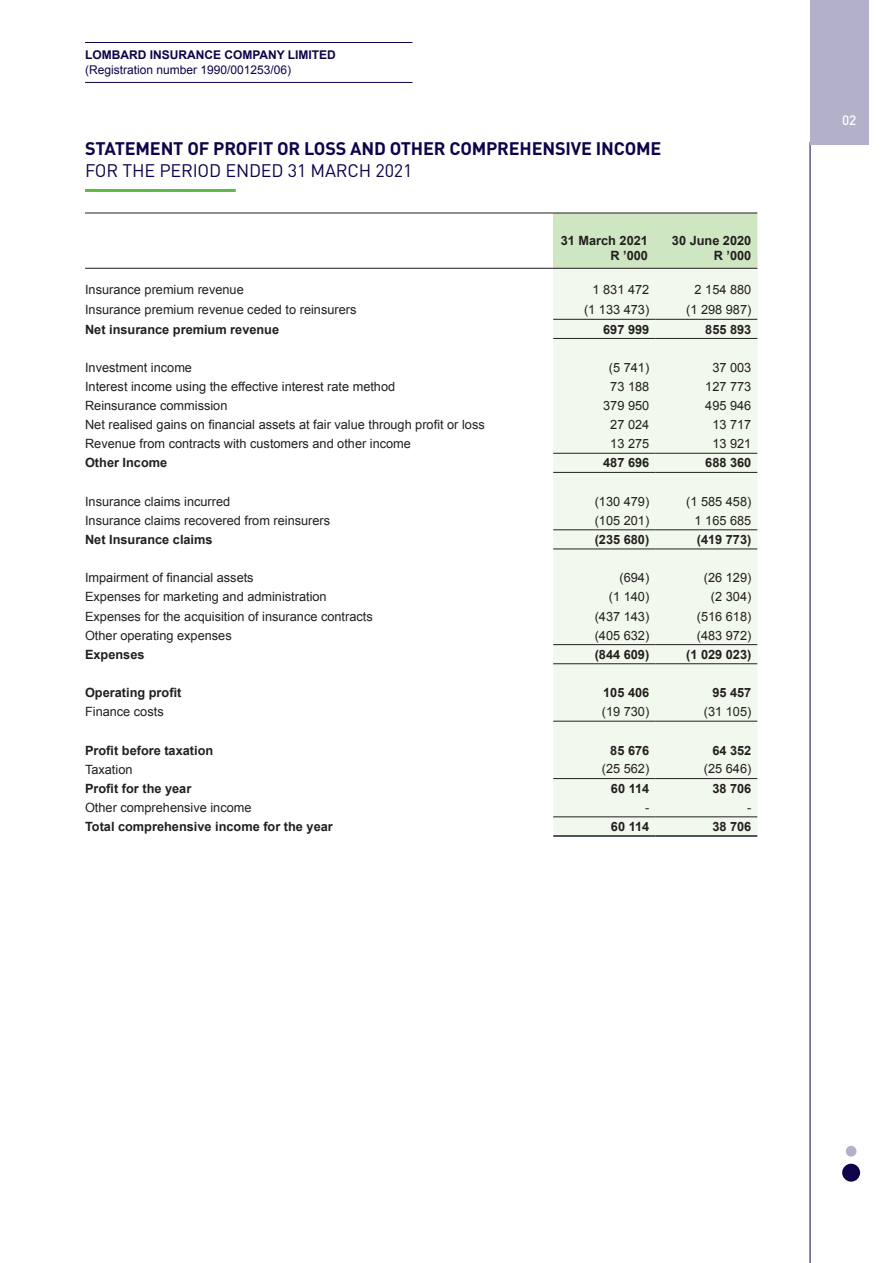
<style>
.page{position:relative;width:893px;height:1263px;background:#fff}
.page>*{position:absolute;margin:0;border:0;box-sizing:border-box;transform-origin:0 0}
.t1{font:700 18px "DIN";letter-spacing:-.01em;color:#0d0449}
.t2{font:18px "DIN";letter-spacing:-.01em;color:#0d0449}
.t3{font:500 13.5px "DIN";color:#fff}
.Body_Text{font:12.75px "Arial";color:#231f20}
.Body_Text-2{font:700 12.75px "Arial";color:#231f20}
.Body_Text-3{font:12px "Arial";color:#0d0449}
.Body_Text-4{font:700 12px "Arial";color:#0d0449}
</style>
<div class="page">
<hr style="left:810px;top:142px;width:1px;height:1121px;background:#0d0449">
<div style="left:810px;top:0;width:58px;height:145px;background:#b3b0c9"></div>
<div style="left:553px;top:256px;width:204px;height:85px;background:#f1f8ed"></div>
<hr style="left:85px;top:42px;width:327px;height:1px;background:#0d0449">
<hr style="left:85px;top:82px;width:327px;height:1px;background:#0d0449">
<hr style="left:85px;top:189px;width:151px;height:3px;background:#60bb46">
<div style="left:553px;top:214px;width:204px;height:54px;background:#cee6c1"></div>
<hr style="left:85px;top:213px;width:468px;height:1px;background:#231f20">
<hr style="left:553px;top:213px;width:101px;height:1px;background:#231f20">
<hr style="left:654px;top:213px;width:103px;height:1px;background:#231f20">
<hr style="left:85px;top:268px;width:468px;height:1px;background:#231f20">
<hr style="left:553px;top:268px;width:101px;height:1px;background:#231f20">
<hr style="left:654px;top:268px;width:103px;height:1px;background:#231f20">
<div style="left:553px;top:318px;width:204px;height:517px;background:#f1f8ed"></div>
<hr style="left:553px;top:319px;width:102px;height:1px;background:#231f20">
<hr style="left:655px;top:319px;width:102px;height:1px;background:#231f20">
<hr style="left:553px;top:338px;width:102px;height:1px;background:#231f20">
<hr style="left:655px;top:338px;width:102px;height:1px;background:#231f20">
<hr style="left:553px;top:453px;width:102px;height:1px;background:#231f20">
<hr style="left:655px;top:453px;width:102px;height:1px;background:#231f20">
<hr style="left:553px;top:472px;width:102px;height:1px;background:#231f20">
<hr style="left:655px;top:472px;width:102px;height:1px;background:#231f20">
<hr style="left:553px;top:529px;width:102px;height:1px;background:#231f20">
<hr style="left:655px;top:529px;width:102px;height:1px;background:#231f20">
<hr style="left:553px;top:549px;width:102px;height:1px;background:#231f20">
<hr style="left:655px;top:549px;width:102px;height:1px;background:#231f20">
<hr style="left:553px;top:644px;width:102px;height:1px;background:#231f20">
<hr style="left:655px;top:644px;width:102px;height:1px;background:#231f20">
<hr style="left:553px;top:663px;width:102px;height:1px;background:#231f20">
<hr style="left:655px;top:663px;width:102px;height:1px;background:#231f20">
<hr style="left:553px;top:778px;width:102px;height:1px;background:#231f20">
<hr style="left:655px;top:778px;width:102px;height:1px;background:#231f20">
<hr style="left:553px;top:816px;width:102px;height:1px;background:#231f20">
<hr style="left:655px;top:816px;width:102px;height:1px;background:#231f20">
<hr style="left:553px;top:721px;width:102px;height:1px;background:#231f20">
<hr style="left:655px;top:721px;width:102px;height:1px;background:#231f20">
<hr style="left:553px;top:835px;width:102px;height:2px;background:#231f20">
<hr style="left:655px;top:835px;width:102px;height:2px;background:#231f20">
<div style="left:842px;top:1164px;width:18px;height:17px;background:#0d0449;border-radius:50%"></div>
<div style="left:846px;top:1146px;width:10px;height:10px;background:#b3b0c9;border-radius:50%"></div>
<p class="Body_Text-4" style="left:85px;top:47px;width:252px">LOMBARD INSURANCE COMPANY LIMITED</p>
<p class="Body_Text-3" style="left:85px;top:62px;width:208px">(Registration number 1990/001253/06)</p>
<p class="t1" style="left:85px;top:137px;width:578px">STATEMENT OF PROFIT OR LOSS AND OTHER COMPREHENSIVE INCOME</p>
<p class="t2" style="left:85px;top:159px;width:329px">FOR THE PERIOD ENDED 31 MARCH 2021</p>
<p class="Body_Text-2" style="left:561px;top:232px;width:89px">31 March 2021</p>
<p class="Body_Text-2" style="left:610px;top:247px;width:39px">R ’000</p>
<p class="Body_Text-2" style="left:672px;top:232px;width:81px">30 June 2020</p>
<p class="Body_Text-2" style="left:714px;top:247px;width:39px">R ’000</p>
<p class="Body_Text" style="left:85px;top:281px;width:160px">Insurance premium revenue</p>
<p class="Body_Text" style="left:593px;top:281px;width:58px">1 831 472</p>
<p class="Body_Text" style="left:695px;top:281px;width:58px">2 154 880</p>
<p class="Body_Text" style="left:85px;top:302px;width:273px">Insurance premium revenue ceded to reinsurers</p>
<p class="Body_Text" style="left:584px;top:301px;width:67px">(1 133 473)</p>
<p class="Body_Text" style="left:686px;top:301px;width:67px">(1 298 987)</p>
<p class="Body_Text-2" style="left:85px;top:321px;width:196px">Net insurance premium revenue</p>
<p class="Body_Text-2" style="left:603px;top:321px;width:48px">697 999</p>
<p class="Body_Text-2" style="left:705px;top:321px;width:48px">855 893</p>
<p class="Body_Text" style="left:85px;top:359px;width:108px">Investment income</p>
<p class="Body_Text" style="left:609px;top:359px;width:42px">(5 741)</p>
<p class="Body_Text" style="left:712px;top:359px;width:40px">37 003</p>
<p class="Body_Text" style="left:85px;top:378px;width:312px">Interest income using the effective interest rate method</p>
<p class="Body_Text" style="left:610px;top:378px;width:40px">73 188</p>
<p class="Body_Text" style="left:705px;top:378px;width:48px">127 773</p>
<p class="Body_Text" style="left:85px;top:397px;width:144px">Reinsurance commission</p>
<p class="Body_Text" style="left:603px;top:397px;width:48px">379 950</p>
<p class="Body_Text" style="left:705px;top:397px;width:48px">495 946</p>
<p class="Body_Text" style="left:85px;top:416px;width:401px">Net realised gains on financial assets at fair value through profit or loss</p>
<p class="Body_Text" style="left:610px;top:416px;width:40px">27 024</p>
<p class="Body_Text" style="left:712px;top:416px;width:40px">13 717</p>
<p class="Body_Text" style="left:85px;top:435px;width:327px">Revenue from contracts with customers and other income</p>
<p class="Body_Text" style="left:610px;top:435px;width:40px">13 275</p>
<p class="Body_Text" style="left:712px;top:435px;width:40px">13 921</p>
<p class="Body_Text-2" style="left:85px;top:455px;width:84px">Other Income</p>
<p class="Body_Text-2" style="left:603px;top:455px;width:48px">487 696</p>
<p class="Body_Text-2" style="left:705px;top:455px;width:48px">688 360</p>
<p class="Body_Text" style="left:85px;top:493px;width:147px">Insurance claims incurred</p>
<p class="Body_Text" style="left:595px;top:493px;width:56px">(130 479)</p>
<p class="Body_Text" style="left:686px;top:493px;width:67px">(1 585 458)</p>
<p class="Body_Text" style="left:85px;top:512px;width:247px">Insurance claims recovered from reinsurers</p>
<p class="Body_Text" style="left:595px;top:512px;width:56px">(105 201)</p>
<p class="Body_Text" style="left:695px;top:512px;width:58px">1 165 685</p>
<p class="Body_Text-2" style="left:85px;top:531px;width:129px">Net Insurance claims</p>
<p class="Body_Text-2" style="left:595px;top:531px;width:56px">(235 680)</p>
<p class="Body_Text-2" style="left:697px;top:531px;width:56px">(419 773)</p>
<p class="Body_Text" style="left:85px;top:569px;width:170px">Impairment of financial assets</p>
<p class="Body_Text" style="left:619px;top:569px;width:31px">(694)</p>
<p class="Body_Text" style="left:704px;top:569px;width:49px">(26 129)</p>
<p class="Body_Text" style="left:85px;top:589px;width:243px">Expenses for marketing and administration</p>
<p class="Body_Text" style="left:609px;top:589px;width:42px">(1 140)</p>
<p class="Body_Text" style="left:711px;top:589px;width:42px">(2 304)</p>
<p class="Body_Text" style="left:85px;top:608px;width:289px">Expenses for the acquisition of insurance contracts</p>
<p class="Body_Text" style="left:595px;top:608px;width:56px">(437 143)</p>
<p class="Body_Text" style="left:697px;top:608px;width:56px">(516 618)</p>
<p class="Body_Text" style="left:85px;top:627px;width:148px">Other operating expenses</p>
<p class="Body_Text" style="left:595px;top:627px;width:56px">(405 632)</p>
<p class="Body_Text" style="left:697px;top:627px;width:56px">(483 972)</p>
<p class="Body_Text-2" style="left:85px;top:646px;width:61px">Expenses</p>
<p class="Body_Text-2" style="left:595px;top:646px;width:56px">(844 609)</p>
<p class="Body_Text-2" style="left:686px;top:646px;width:67px">(1 029 023)</p>
<p class="Body_Text-2" style="left:85px;top:684px;width:98px">Operating profit</p>
<p class="Body_Text-2" style="left:603px;top:684px;width:48px">105 406</p>
<p class="Body_Text-2" style="left:712px;top:684px;width:40px">95 457</p>
<p class="Body_Text" style="left:85px;top:703px;width:80px">Finance costs</p>
<p class="Body_Text" style="left:602px;top:703px;width:49px">(19 730)</p>
<p class="Body_Text" style="left:704px;top:703px;width:49px">(31 105)</p>
<p class="Body_Text-2" style="left:85px;top:742px;width:130px">Profit before taxation</p>
<p class="Body_Text-2" style="left:610px;top:742px;width:40px">85 676</p>
<p class="Body_Text-2" style="left:712px;top:742px;width:40px">64 352</p>
<p class="Body_Text" style="left:85px;top:761px;width:49px">Taxation</p>
<p class="Body_Text" style="left:602px;top:761px;width:49px">(25 562)</p>
<p class="Body_Text" style="left:704px;top:761px;width:49px">(25 646)</p>
<p class="Body_Text-2" style="left:85px;top:780px;width:108px">Profit for the year</p>
<p class="Body_Text-2" style="left:611px;top:780px;width:40px">60 114</p>
<p class="Body_Text-2" style="left:712px;top:780px;width:40px">38 706</p>
<p class="Body_Text" style="left:85px;top:799px;width:168px">Other comprehensive income</p>
<p class="Body_Text" style="left:645px;top:799px;width:6px">-</p>
<p class="Body_Text" style="left:747px;top:799px;width:6px">-</p>
<p class="Body_Text-2" style="left:85px;top:818px;width:249px">Total comprehensive income for the year</p>
<p class="Body_Text-2" style="left:611px;top:818px;width:40px">60 114</p>
<p class="Body_Text-2" style="left:712px;top:818px;width:40px">38 706</p>
<p class="t3" style="left:842px;top:112px;width:16px">02</p>
</div>
